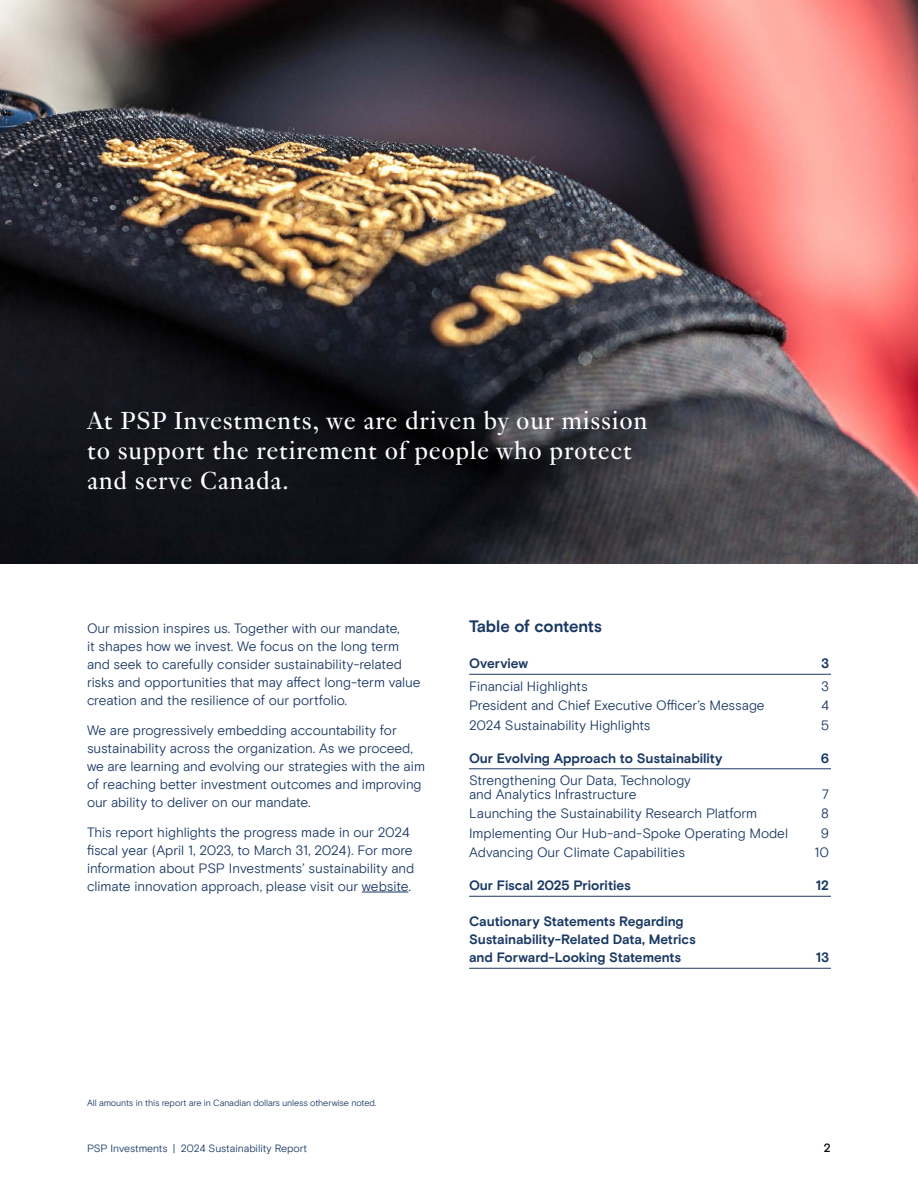
<style>
.page{position:relative;width:918px;height:1188px;background:#fff}
.page>*{position:absolute;margin:0;border:0;box-sizing:border-box;transform-origin:0 0}
.Intro{font:27px/30px "Genath";letter-spacing:.025em;color:#fff}
.H3{font:700 16.5px "Basis Grotesque Pro";letter-spacing:-.01em;color:#1a3863}
.Body{font:13.5px/18px "Basis Grotesque Pro Off White";letter-spacing:-.005em;color:#1a3863}
.TOC_h1{font:13.5px/13.5px "Basis Grotesque Pro Off White";letter-spacing:-.005em;color:#1a3863}
.TOC_Break_Page{font:700 13.5px/18px "Basis Grotesque Pro";letter-spacing:-.005em;color:#1a3863}
.t1{font:500 12px "Basis Grotesque";color:#000}
.t2{font:10.5px "Basis Grotesque Pro Off White";letter-spacing:-.01em;color:#1a3863}
.Footnote{font:9px "Basis Grotesque Pro Off White";letter-spacing:-.02em;color:#1a3863}
</style>
<div class="page">
<img style="left:0;top:0;width:918px;height:564px">
<hr style="left:362px;top:892px;width:46px;height:1px;background:#1a3863">
<hr style="left:469px;top:674px;width:362px;height:1px;background:#1a3863">
<hr style="left:469px;top:769px;width:362px;height:1px;background:#1a3863">
<hr style="left:469px;top:896px;width:362px;height:1px;background:#1a3863">
<hr style="left:469px;top:968px;width:362px;height:1px;background:#1a3863">
<p class="Intro" style="left:87px;top:403px;width:562px">At PSP Investments, we are driven by our mission to support the retirement of people who protect and serve Canada.</p>
<p class="Body" style="left:87px;top:620px;width:335px">Our mission inspires us. Together with our mandate,<br>it shapes how we invest. We focus on the long term and seek to carefully consider sustainability-related risks and opportunities that may affect long-term value creation and the resilience of our portfolio.</p>
<p class="Body" style="left:87px;top:722px;width:340px">We are progressively embedding accountability for sustainability across the organization. As we proceed, we are learning and evolving our strategies with the aim of reaching better investment outcomes and improving our ability to deliver on our mandate.</p>
<p class="Body" style="left:87px;top:824px;width:329px">This report highlights the progress made in our 2024 fiscal year (April 1, 2023, to March 31, 2024). For more information about PSP Investments’ sustainability and climate innovation approach, please visit our website.</p>
<p class="H3" style="left:469px;top:617px;width:135px">Table of contents</p>
<p class="TOC_Break_Page" style="left:469px;top:655px;width:61px">Overview</p>
<p class="TOC_Break_Page" style="left:821px;top:655px;width:10px">3</p>
<p class="TOC_h1" style="left:469px;top:679px;width:120px">Financial Highlights</p>
<p class="TOC_h1" style="left:821px;top:679px;width:9px">3</p>
<p class="TOC_h1" style="left:469px;top:699px;width:297px">President and Chief Executive Officer’s Message</p>
<p class="TOC_h1" style="left:821px;top:699px;width:9px">4</p>
<p class="TOC_h1" style="left:469px;top:718px;width:183px">2024 Sustainability Highlights</p>
<p class="TOC_h1" style="left:821px;top:718px;width:10px">5</p>
<p class="TOC_Break_Page" style="left:469px;top:749px;width:255px">Our Evolving Approach to Sustainability</p>
<p class="TOC_Break_Page" style="left:821px;top:749px;width:10px">6</p>
<p class="TOC_h1" style="left:469px;top:774px;width:223px">Strengthening Our Data, Technology and Analytics Infrastructure</p>
<p class="TOC_h1" style="left:822px;top:787px;width:9px">7</p>
<p class="TOC_h1" style="left:469px;top:807px;width:290px">Launching the Sustainability Research Platform</p>
<p class="TOC_h1" style="left:821px;top:807px;width:9px">8</p>
<p class="TOC_h1" style="left:469px;top:826px;width:321px">Implementing Our Hub-and-Spoke Operating Model</p>
<p class="TOC_h1" style="left:821px;top:826px;width:10px">9</p>
<p class="TOC_h1" style="left:469px;top:846px;width:217px">Advancing Our Climate Capabilities</p>
<p class="TOC_h1" style="left:815px;top:846px;width:16px">10</p>
<p class="TOC_Break_Page" style="left:469px;top:877px;width:163px">Our Fiscal 2025 Priorities</p>
<p class="TOC_Break_Page" style="left:816px;top:877px;width:15px">12</p>
<p class="TOC_Break_Page" style="left:469px;top:913px;width:228px">Cautionary Statements Regarding<br>Sustainability-Related Data, Metrics and Forward-Looking Statements</p>
<p class="TOC_Break_Page" style="left:816px;top:949px;width:15px">13</p>
<p class="Footnote" style="left:87px;top:1098px;width:291px">All amounts in this report are in Canadian dollars unless otherwise noted.</p>
<p class="t2" style="left:87px;top:1142px;width:222px">PSP Investments | 2024 Sustainability Report</p>
<p class="t1" style="left:824px;top:1141px;width:9px">2</p>
</div>
